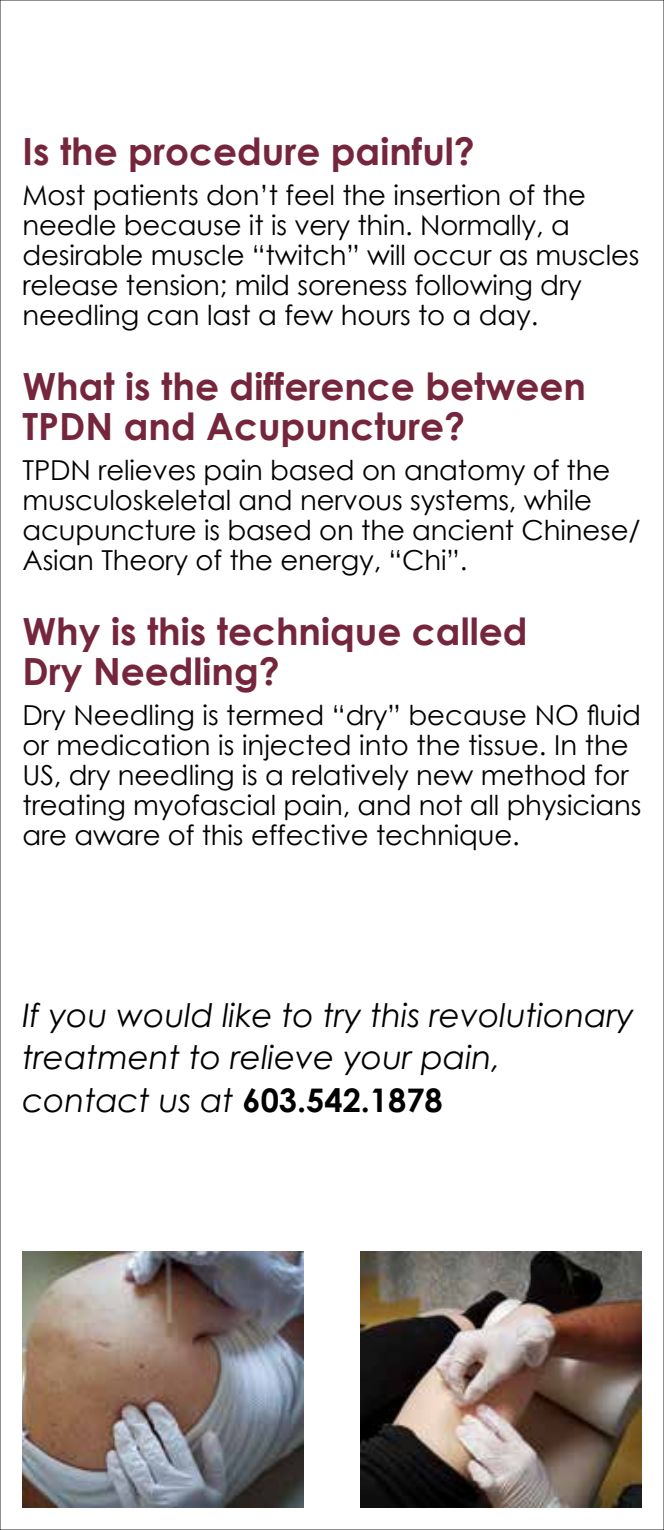
<style>
.page{position:relative;width:664px;height:1530px;background:#fff}
.page>*{position:absolute;margin:0;border:0;box-sizing:border-box;transform-origin:0 0}
.t1{font:700 37.5px/40px "Century Gothic";color:#75263d}
.t2{font:italic 32.5px/42.5px "Century Gothic";color:#000}
.t3{font:27.5px/30px "Century Gothic";letter-spacing:-.005em;color:#000}
.s1{font-weight:700;font-style:normal}
</style>
<div class="page">
<img style="left:22px;top:1251px;width:281px;height:257px">
<img style="left:360px;top:1251px;width:281px;height:257px">
<h1 class="t1" style="left:22px;top:130px;width:454px">Is the procedure painful?</h1>
<p class="t3" style="left:22px;top:180px;width:618px">Most patients don’t feel the insertion of the needle because it is very thin. Normally, a desirable muscle “twitch” will occur as muscles release tension; mild soreness following dry needling can last a few hours to a day.</p>
<h1 class="t1" style="left:22px;top:365px;width:565px">What is the difference between<br>TPDN and Acupuncture?</h1>
<p class="t3" style="left:22px;top:455px;width:619px">TPDN relieves pain based on anatomy of the musculoskeletal and nervous systems, while acupuncture is based on the ancient Chinese/ Asian Theory of the energy, “Chi”.</p>
<h1 class="t1" style="left:22px;top:610px;width:506px">Why is this technique called<br>Dry Needling?</h1>
<p class="t3" style="left:22px;top:700px;width:620px">Dry Needling is termed “dry” because NO fluid or medication is injected into the tissue. In the US, dry needling is a relatively new method for treating myofascial pain, and not all physicians are aware of this effective technique.</p>
<p class="t2" style="left:22px;top:993px;width:613px">If you would like to try this revolutionary treatment to relieve your pain, contact us at <span class="s1">603.542.1878</span></p>
</div>
